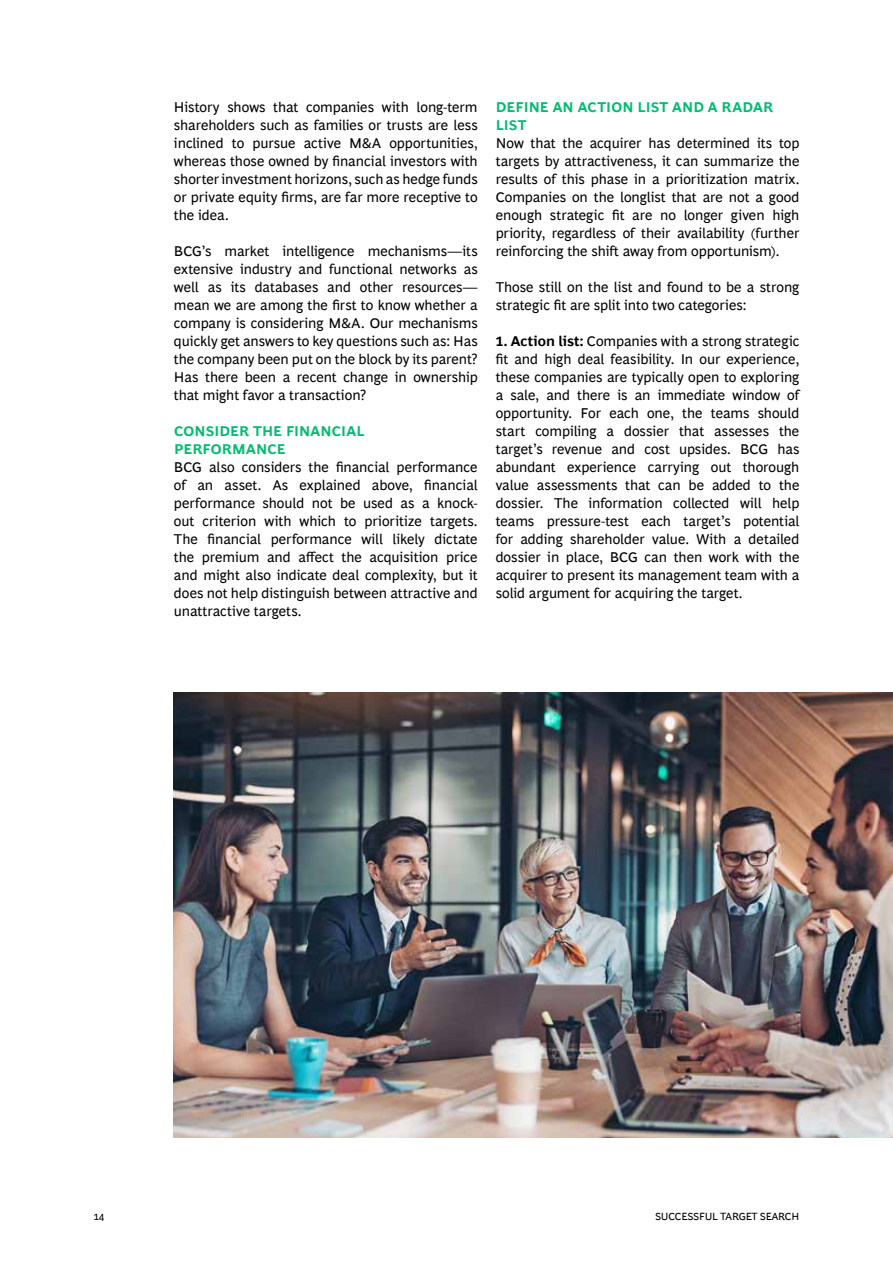
<style>
.page{position:relative;width:893px;height:1263px;background:#fff}
.page>*{position:absolute;margin:0;border:0;box-sizing:border-box;transform-origin:0 0}
.t1{font:14.25px/18px "Henderson BCG Sans";letter-spacing:-.005em;color:#000;text-align:justify}
.t2{font:700 14.25px/18px "Henderson BCG Sans";letter-spacing:.005em;color:#00bc70}
.t3{font:10.5px "Henderson BCG Sans";letter-spacing:-.02em;color:#000}
.s1{font-weight:700}
</style>
<div class="page">
<img style="left:174px;top:693px;width:719px;height:445px">
<p class="t1" style="left:174px;top:96px;width:305px">History shows that companies with long-term shareholders such as families or trusts are less inclined to pursue active M&amp;A opportunities, whereas those owned by financial investors with shorter investment horizons, such as hedge funds or private equity firms, are far more receptive to the idea.</p>
<p class="t1" style="left:174px;top:240px;width:305px">BCG’s market intelligence mechanisms—its extensive industry and functional networks as well as its databases and other resources— mean we are among the first to know whether a company is considering M&amp;A. Our mechanisms quickly get answers to key questions such as: Has the company been put on the block by its parent?<br>Has there been a recent change in ownership that might favor a transaction?</p>
<p class="t2" style="left:174px;top:420px;width:192px">CONSIDER THE FINANCIAL<br>PERFORMANCE</p>
<p class="t1" style="left:174px;top:456px;width:305px">BCG also considers the financial performance of an asset. As explained above, financial performance should not be used as a knock&shy;out criterion with which to prioritize targets.<br>The financial performance will likely dictate the premium and affect the acquisition price and might also indicate deal complexity, but it does not help distinguish between attractive and unattractive targets.</p>
<p class="t2" style="left:496px;top:96px;width:279px">DEFINE AN ACTION LIST AND A RADAR<br>LIST</p>
<p class="t1" style="left:496px;top:132px;width:305px">Now that the acquirer has determined its top targets by attractiveness, it can summarize the results of this phase in a prioritization matrix.<br>Companies on the longlist that are not a good enough strategic fit are no longer given high priority, regardless of their availability (further reinforcing the shift away from opportunism).</p>
<p class="t1" style="left:496px;top:276px;width:305px">Those still on the list and found to be a strong strategic fit are split into two categories:</p>
<p class="t1" style="left:496px;top:330px;width:305px"><span class="s1">1. Action list:</span> Companies with a strong strategic fit and high deal feasibility. In our experience, these companies are typically open to exploring a sale, and there is an immediate window of opportunity. For each one, the teams should start compiling a dossier that assesses the target’s revenue and cost upsides. BCG has abundant experience carrying out thorough value assessments that can be added to the dossier. The information collected will help teams pressure-test each target’s potential for adding shareholder value. With a detailed dossier in place, BCG can then work with the acquirer to present its management team with a solid argument for acquiring the target.</p>
<p class="t3" style="left:94px;top:1209px;width:12px">14</p>
<p class="t3" style="left:655px;top:1209px;width:146px">SUCCESSFUL TARGET SEARCH</p>
</div>
